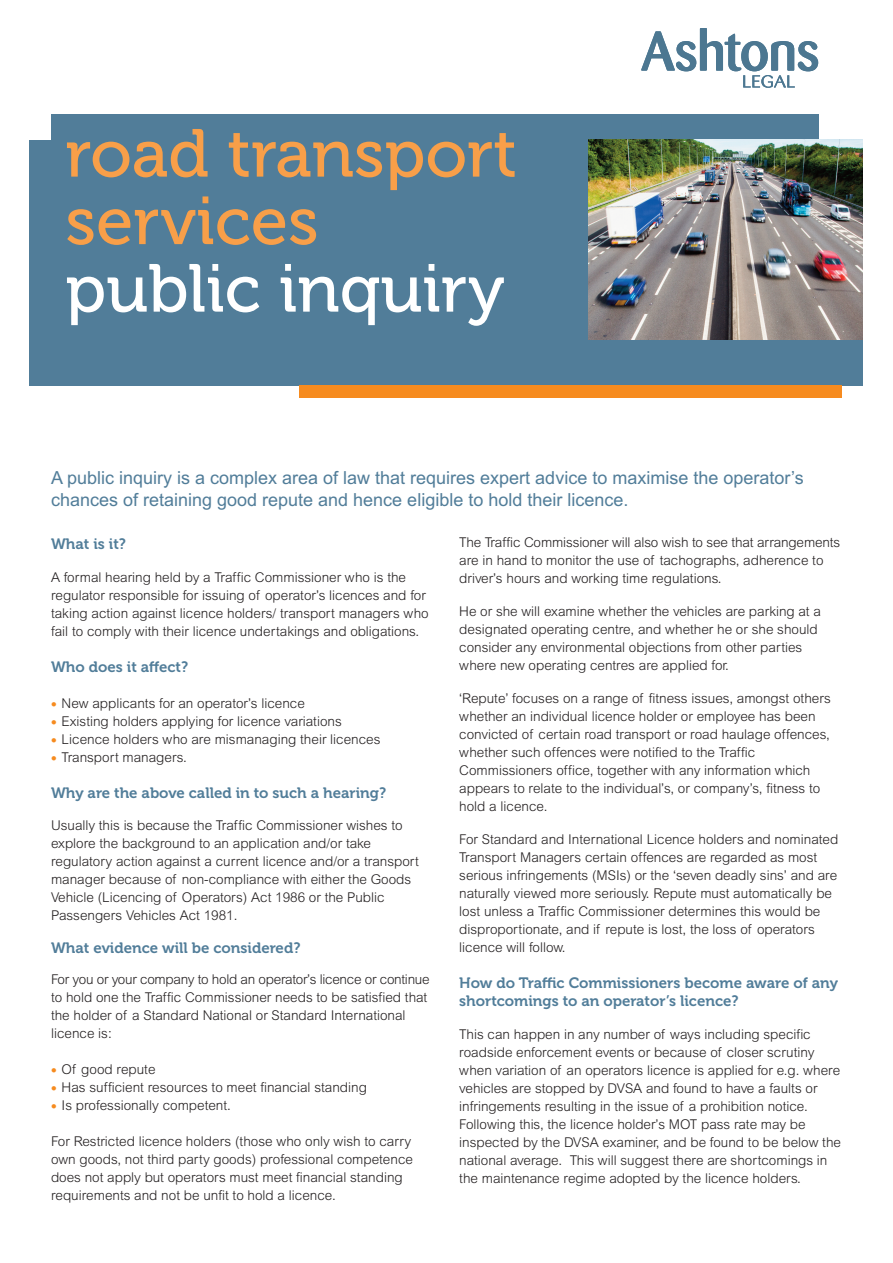
<style>
.page{position:relative;width:893px;height:1263px;background:#fff}
.page>*{position:absolute;margin:0;border:0;box-sizing:border-box;transform-origin:0 0}
.t1{font:67.5px/67.5px "Museo 500";color:#f89f49}
.t2{font:67.5px "Museo 500";color:#fff}
.t3{font:18px/22.5px "Arial";color:#517d99}
.t4{font:15px/18px "Museo 700";color:#517d99}
.t5{font:300 13.5px/18px "Arial";color:#231f20}
.s1{color:#f68b1f}
</style>
<div class="page">
<div style="left:29px;top:140px;width:834px;height:245px;background:#517d99"></div>
<div style="left:300px;top:385px;width:542px;height:13px;background:#f68b1f"></div>
<div style="left:51px;top:114px;width:767px;height:90px;background:#517d99"></div>
<img style="left:589px;top:140px;width:274px;height:200px">
<svg style="left:641px;top:28px;width:177px;height:60px"></svg>
<h1 class="t1" style="left:65px;top:126px;width:453px">road transport services</h1>
<h1 class="t2" style="left:65px;top:264px;width:441px">public inquiry</h1>
<h2 class="t3" style="left:51px;top:466px;width:754px">A public inquiry is a complex area of law that requires expert advice to maximise the operator’s chances of retaining good repute and hence eligible to hold their licence.</h2>
<p class="t4" style="left:51px;top:536px;width:77px">What is it?</p>
<p class="t5" style="left:51px;top:570px;width:379px">A formal hearing held by a Traffic Commissioner who is the regulator responsible for issuing of operator’s licences and for taking action against licence holders/ transport managers who fail to comply with their licence undertakings and obligations.</p>
<p class="t4" style="left:51px;top:659px;width:139px">Who does it affect?</p>
<p class="t5" style="left:51px;top:696px;width:255px"><span class="s1">●</span> New applicants for an operator’s licence</p>
<p class="t5" style="left:51px;top:714px;width:292px"><span class="s1">●</span> Existing holders applying for licence variations</p>
<p class="t5" style="left:51px;top:732px;width:331px"><span class="s1">●</span> Licence holders who are mismanaging their licences</p>
<p class="t5" style="left:51px;top:750px;width:137px"><span class="s1">●</span> Transport managers.</p>
<p class="t4" style="left:51px;top:785px;width:337px">Why are the above called in to such a hearing?</p>
<p class="t5" style="left:51px;top:817px;width:369px">Usually this is because the Traffic Commissioner wishes to explore the background to an application and/or take regulatory action against a current licence and/or a transport manager because of non-compliance with either the Goods Vehicle (Licencing of Operators) Act 1986 or the Public Passengers Vehicles Act 1981.</p>
<p class="t4" style="left:51px;top:940px;width:251px">What evidence will be considered?</p>
<p class="t5" style="left:51px;top:972px;width:380px">For you or your company to hold an operator’s licence or continue to hold one the Traffic Commissioner needs to be satisfied that the holder of a Standard National or Standard International licence is:</p>
<p class="t5" style="left:51px;top:1062px;width:106px"><span class="s1">●</span> Of good repute</p>
<p class="t5" style="left:51px;top:1080px;width:317px"><span class="s1">●</span> Has sufficient resources to meet financial standing</p>
<p class="t5" style="left:51px;top:1098px;width:181px"><span class="s1">●</span> Is professionally competent.</p>
<p class="t5" style="left:51px;top:1134px;width:363px">For Restricted licence holders (those who only wish to carry own goods, not third party goods) professional competence does not apply but operators must meet financial standing requirements and not be unfit to hold a licence.</p>
<p class="t5" style="left:459px;top:535px;width:382px">The Traffic Commissioner will also wish to see that arrangements are in hand to monitor the use of tachographs, adherence to driver’s hours and working time regulations.</p>
<p class="t5" style="left:459px;top:604px;width:363px">He or she will examine whether the vehicles are parking at a designated operating centre, and whether he or she should consider any environmental objections from other parties where new operating centres are applied for.</p>
<p class="t5" style="left:459px;top:691px;width:373px">‘Repute’ focuses on a range of fitness issues, amongst others whether an individual licence holder or employee has been convicted of certain road transport or road haulage offences, whether such offences were notified to the Traffic Commissioners office, together with any information which appears to relate to the individual’s, or company’s, fitness to hold a licence.</p>
<p class="t5" style="left:459px;top:832px;width:380px">For Standard and International Licence holders and nominated Transport Managers certain offences are regarded as most serious infringements (MSIs) or the ‘seven deadly sins’ and are naturally viewed more seriously. Repute must automatically be lost unless a Traffic Commissioner determines this would be disproportionate, and if repute is lost, the loss of operators licence will follow.</p>
<p class="t4" style="left:459px;top:975px;width:380px">How do Traffic Commissioners become aware of any shortcomings to an operator’s licence?</p>
<p class="t5" style="left:459px;top:1027px;width:383px">This can happen in any number of ways including specific roadside enforcement events or because of closer scrutiny when variation of an operators licence is applied for e.g. where vehicles are stopped by DVSA and found to have a faults or infringements resulting in the issue of a prohibition notice.<br>Following this, the licence holder’s MOT pass rate may be inspected by the DVSA examiner, and be found to be below the national average. This will suggest there are shortcomings in the maintenance regime adopted by the licence holders.</p>
</div>
